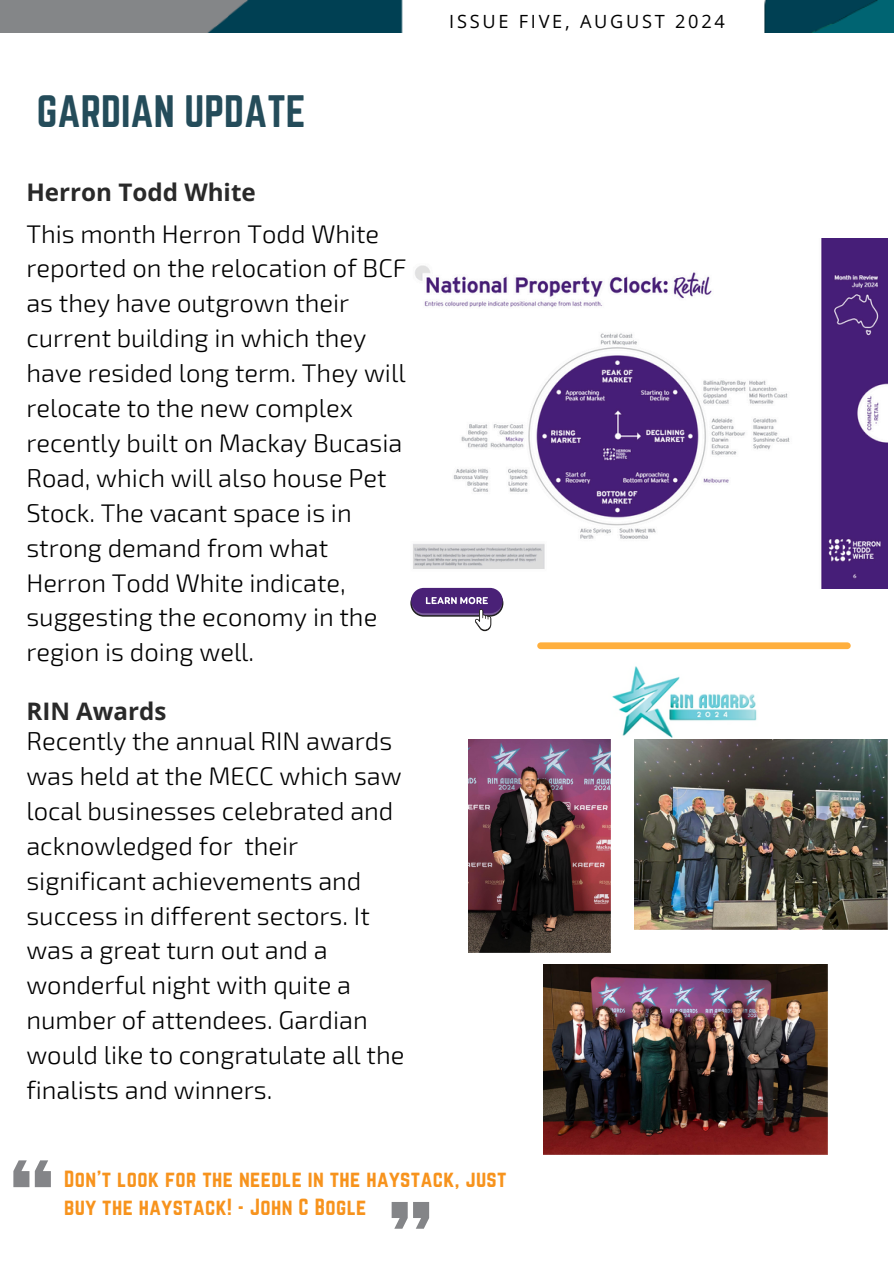
<style>
.page{position:relative;width:894px;height:1264px;background:#fff}
.page>*{position:absolute;margin:0;border:0;box-sizing:border-box;transform-origin:0 0}
.t1{font:39.75px "Norwester";color:#244c5a}
.t2{font:300 25.5px/34.8px "Exo 2";color:#000}
.t3{font:700 24.15px "Open Sans";color:#292929}
.t4{font:20.4px/28.5px "Norwester";letter-spacing:.02em;color:#f7931d}
.t5{font:18.15px "Open Sans";letter-spacing:.15em;color:#000}
</style>
<div class="page">
<svg style="left:13px;top:1160px;width:38px;height:27px"></svg>
<img style="left:0;top:1px;width:893px;height:31px">
<svg style="left:391px;top:1202px;width:38px;height:26px"></svg>
<svg style="left:537px;top:642px;width:313px;height:7px;background:#ffb347"></svg>
<img style="left:413px;top:238px;width:474px;height:350px">
<img style="left:610px;top:666px;width:147px;height:74px">
<img style="left:468px;top:739px;width:142px;height:213px">
<img style="left:543px;top:964px;width:283px;height:189px">
<img style="left:634px;top:739px;width:253px;height:190px">
<div style="left:411px;top:588px;width:91px;height:25px;background:#4a2177;border-radius:13px"></div>
<svg style="left:410px;top:590px;width:93px;height:41px"></svg>
<h2 class="t1" style="left:37px;top:87px;width:270px">GARDIAN UPDATE</h2>
<p class="t3" style="left:26px;top:175px;width:231px">Herron Todd White</p>
<h3 class="t2" style="left:26px;top:215px;width:381px">This month Herron Todd White reported on the relocation of BCF as they have outgrown their current building in which they have resided long term. They will relocate to the new complex recently built on Mackay Bucasia<br>Road, which will also house Pet<br>Stock. The vacant space is in strong demand from what<br>Herron Todd White indicate, suggesting the economy in the region is doing well.</h3>
<p class="t3" style="left:26px;top:694px;width:141px">RIN Awards</p>
<p class="t2" style="left:26px;top:722px;width:379px">Recently the annual RIN awards was held at the MECC which saw local businesses celebrated and acknowledged for their significant achievements and success in different sectors. It was a great turn out and a wonderful night with quite a number of attendees. Gardian would like to congratulate all the finalists and winners.</p>
<p class="t5" style="left:449px;top:9px;width:277px">ISSUE FIVE, AUGUST 2024</p>
<h1 class="t4" style="left:64px;top:1164px;width:444px">Don’t look for the needle in the haystack, just buy the haystack! - John C Bogle</h1>
</div>
